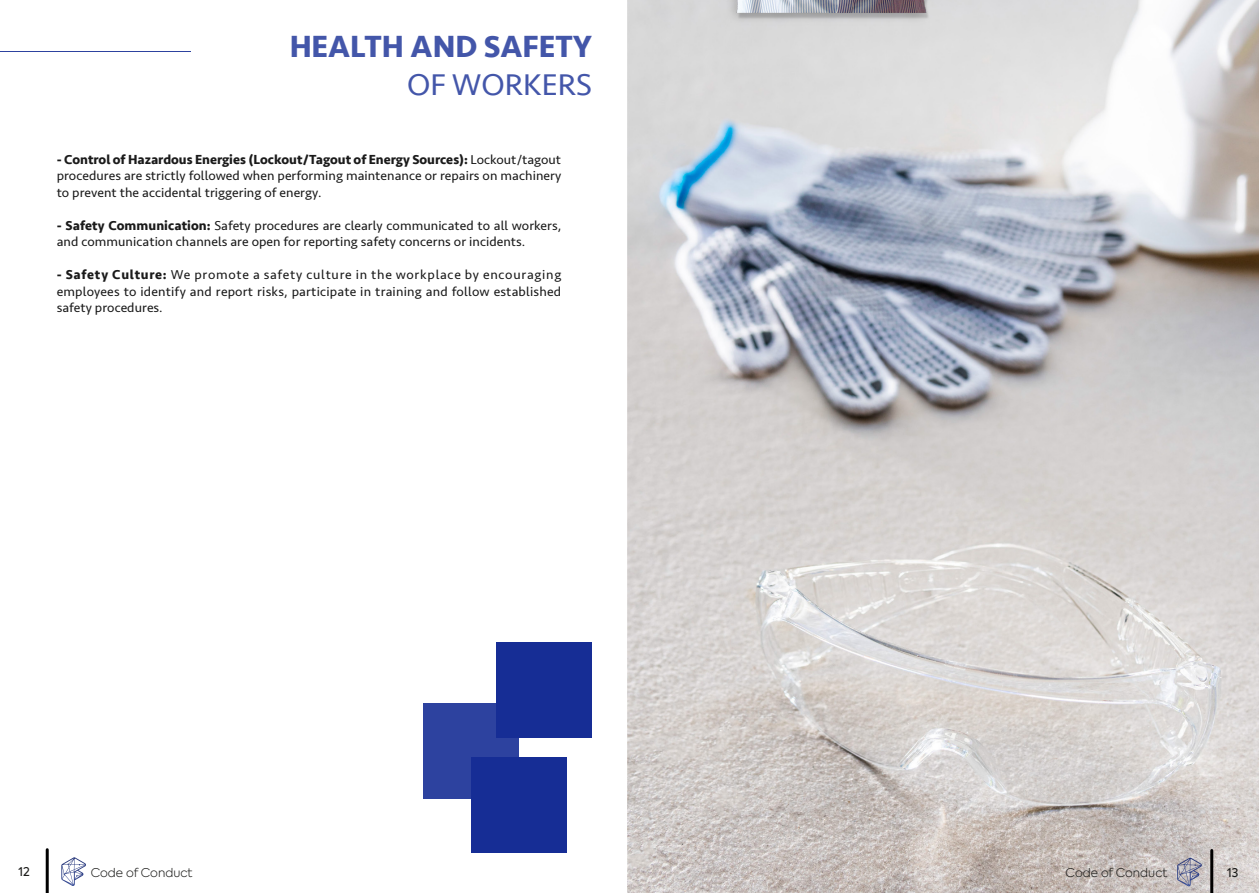
<style>
.page{position:relative;width:1259px;height:893px;background:#fff}
.page>*{position:absolute;margin:0;border:0;box-sizing:border-box;transform-origin:0 0}
.t1{font:700 31.5px "Seravek";color:rgb(22 45 149/.9)}
.t2{font:31.5px "Seravek";color:rgb(22 45 149/.9)}
.t3{font:13.5px/16.5px "Seravek";letter-spacing:.005em;color:#000;text-align:justify}
.t4{font:300 12px "Axiforma";color:#1d1d1b}
.t5{font:12px "Axiforma";color:#1d1d1b}
.s1{font-weight:700}
</style>
<div class="page">
<hr style="left:46px;top:850px;width:3px;height:43px;background:#000">
<img style="left:628px;top:0;width:631px;height:893px">
<hr style="left:1210px;top:850px;width:3px;height:43px;background:#000">
<hr style="left:0;top:51px;width:191px;height:1px;background:#162d95">
<div style="left:497px;top:642px;width:95px;height:96px;background:#162d95"></div>
<div style="left:471px;top:757px;width:95px;height:95px;background:#162d95"></div>
<svg style="left:423px;top:704px;width:95px;height:95px;fill:#2d429f"></svg>
<img style="left:627px;top:0;width:396px;height:45px">
<svg style="left:1177px;top:858px;width:24px;height:28px"></svg>
<svg style="left:61px;top:857px;width:25px;height:29px"></svg>
<h1 class="t1" style="left:289px;top:22px;width:304px">HEALTH AND SAFETY</h1>
<h1 class="t2" style="left:407px;top:60px;width:186px">OF WORKERS</h1>
<p class="t3" style="left:57px;top:151px;width:506px"><span class="s1">- Control of Hazardous Energies (Lockout/Tagout of Energy Sources):</span> Lockout/tagout procedures are strictly followed when performing maintenance or repairs on machinery to prevent the accidental triggering of energy.</p>
<p class="t3" style="left:57px;top:217px;width:506px"><span class="s1">- Safety Communication:</span> Safety procedures are clearly communicated to all workers, and communication channels are open for reporting safety concerns or incidents.</p>
<p class="t3" style="left:57px;top:266px;width:506px"><span class="s1">- Safety Culture:</span> We promote a safety culture in the workplace by encouraging employees to identify and report risks, participate in training and follow established safety procedures.</p>
<p class="t5" style="left:19px;top:864px;width:13px">12</p>
<p class="t5" style="left:1227px;top:865px;width:13px">13</p>
<p class="t4" style="left:91px;top:865px;width:103px">Code of Conduct</p>
<p class="t4" style="left:1065px;top:865px;width:103px">Code of Conduct</p>
</div>
